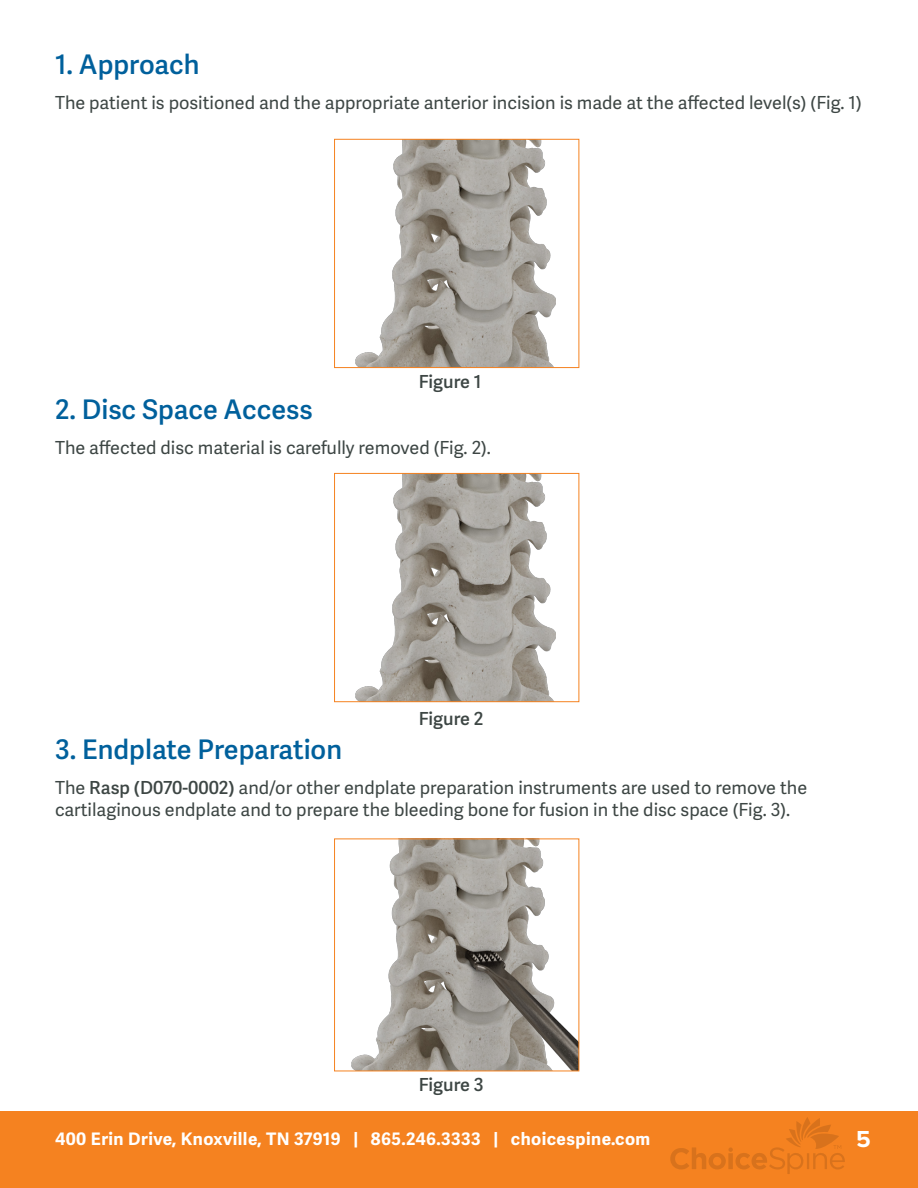
<style>
.page{position:relative;width:918px;height:1188px;background:#fff}
.page>*{position:absolute;margin:0;border:0;box-sizing:border-box;transform-origin:0 0}
.t1{font:600 27px "Adelle Sans";color:#00609c}
.t2{font:700 24px "Proxima Nova";color:#fff}
.t3{font:18px/21.6px "Adelle Sans";color:#3d4644}
.t4{font:600 18px "Adelle Sans";color:#3d4644}
.t5{font:700 17.25px "Adelle Sans";letter-spacing:.025em;color:#fff}
.s1{font-weight:600}
</style>
<div class="page">
<div style="left:0;top:1111px;width:918px;height:77px;background:#f58220"></div>
<svg style="left:670px;top:1117px;width:175px;height:57px"></svg>
<img style="left:356px;top:141px;width:199px;height:225px">
<div style="left:334px;top:139px;width:245px;height:229px;border:1px solid #f58220"></div>
<img style="left:356px;top:475px;width:199px;height:225px">
<div style="left:334px;top:473px;width:245px;height:229px;border:1px solid #f58220"></div>
<img style="left:351px;top:841px;width:226px;height:228px">
<div style="left:334px;top:839px;width:245px;height:232px;border:1px solid #f58220"></div>
<h1 class="t1" style="left:55px;top:49px;width:146px">1. Approach</h1>
<p class="t3" style="left:55px;top:93px;width:808px">The patient is positioned and the appropriate anterior incision is made at the affected level(s) (Fig. 1)</p>
<p class="t4" style="left:419px;top:371px;width:64px">Figure 1</p>
<h1 class="t1" style="left:55px;top:394px;width:259px">2. Disc Space Access</h1>
<p class="t3" style="left:55px;top:437px;width:437px">The affected disc material is carefully removed (Fig. 2).</p>
<p class="t4" style="left:419px;top:708px;width:66px">Figure 2</p>
<h1 class="t1" style="left:55px;top:734px;width:289px">3. Endplate Preparation</h1>
<p class="t3" style="left:55px;top:778px;width:754px">The <span class="s1">Rasp (D070-0002)</span> and/or other endplate preparation instruments are used to remove the cartilaginous endplate and to prepare the bleeding bone for fusion in the disc space (Fig. 3).</p>
<p class="t4" style="left:419px;top:1074px;width:67px">Figure 3</p>
<p class="t5" style="left:55px;top:1129px;width:597px">400 Erin Drive, Knoxville, TN 37919 | 865.246.3333 | choicespine.com</p>
<h2 class="t2" style="left:856px;top:1121px;width:16px">5</h2>
</div>
